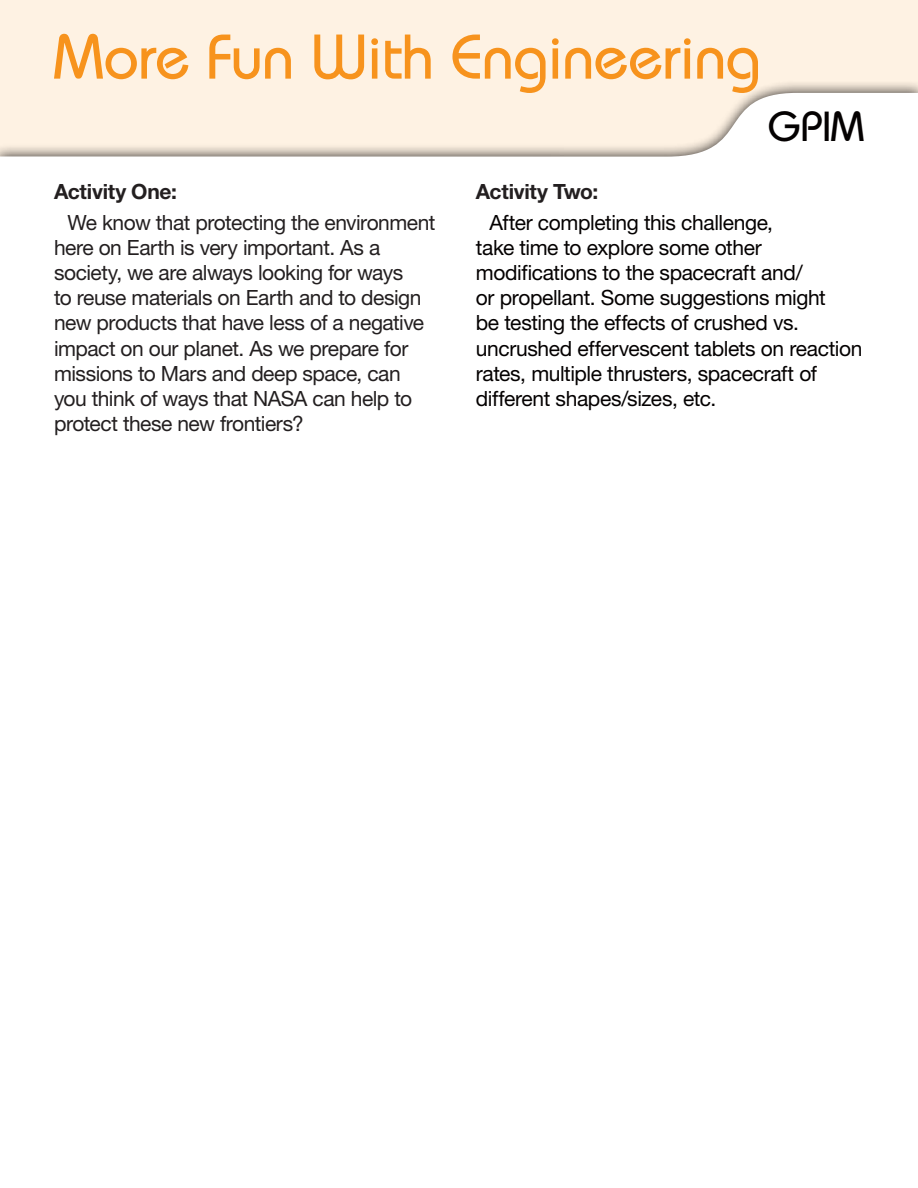
<style>
.page{position:relative;width:918px;height:1188px;background:#fff}
.page>*{position:absolute;margin:0;border:0;box-sizing:border-box;transform-origin:0 0}
.Header__Top_of_Page{font:500 63px "Bauhaus";letter-spacing:-.01em;color:#f7931d}
.Sub_Header__Main_Pag{font:500 42px "Bauhaus";color:#040101}
.Body_Text__Main{font:21px/25.2px "Helvetica Neue LT Std";letter-spacing:-.025em;color:#231f20}
.Body_Text__Main-2{font:21px/25.2px "Helvetica Neue LT Std";letter-spacing:-.02em;color:#040101}
.Body_Text__Main-3{font:700 21px "Helvetica Neue LT Std";letter-spacing:-.015em;color:#231f20}
</style>
<div class="page">
<div style="left:0;top:0;width:918px;height:210px;background:#fef2e3"></div>
<svg style="left:0;top:93px;width:918px;height:117px;fill:#fff"></svg>
<p class="Header__Top_of_Page" style="left:54px;top:19px;width:708px">More Fun With Engineering</p>
<p class="Sub_Header__Main_Pag" style="left:768px;top:101px;width:97px">GPIM</p>
<p class="Body_Text__Main-3" style="left:54px;top:178px;width:124px">Activity One:</p>
<p class="Body_Text__Main" style="left:54px;top:209px;width:383px;text-indent:14px">We know that protecting the environment here on Earth is very important. As a society, we are always looking for ways<br>to reuse materials on Earth and to design new products that have less of a negative impact on our planet. As we prepare for missions to Mars and deep space, can you think of ways that NASA can help to protect these new frontiers?</p>
<p class="Body_Text__Main-3" style="left:476px;top:178px;width:124px">Activity Two:</p>
<p class="Body_Text__Main-2" style="left:476px;top:209px;width:388px;text-indent:14px">After completing this challenge,<br>take time to explore some other modifications to the spacecraft and/<br>or propellant. Some suggestions might<br>be testing the effects of crushed vs. uncrushed effervescent tablets on reaction rates, multiple thrusters, spacecraft of different shapes/sizes, etc.</p>
</div>
